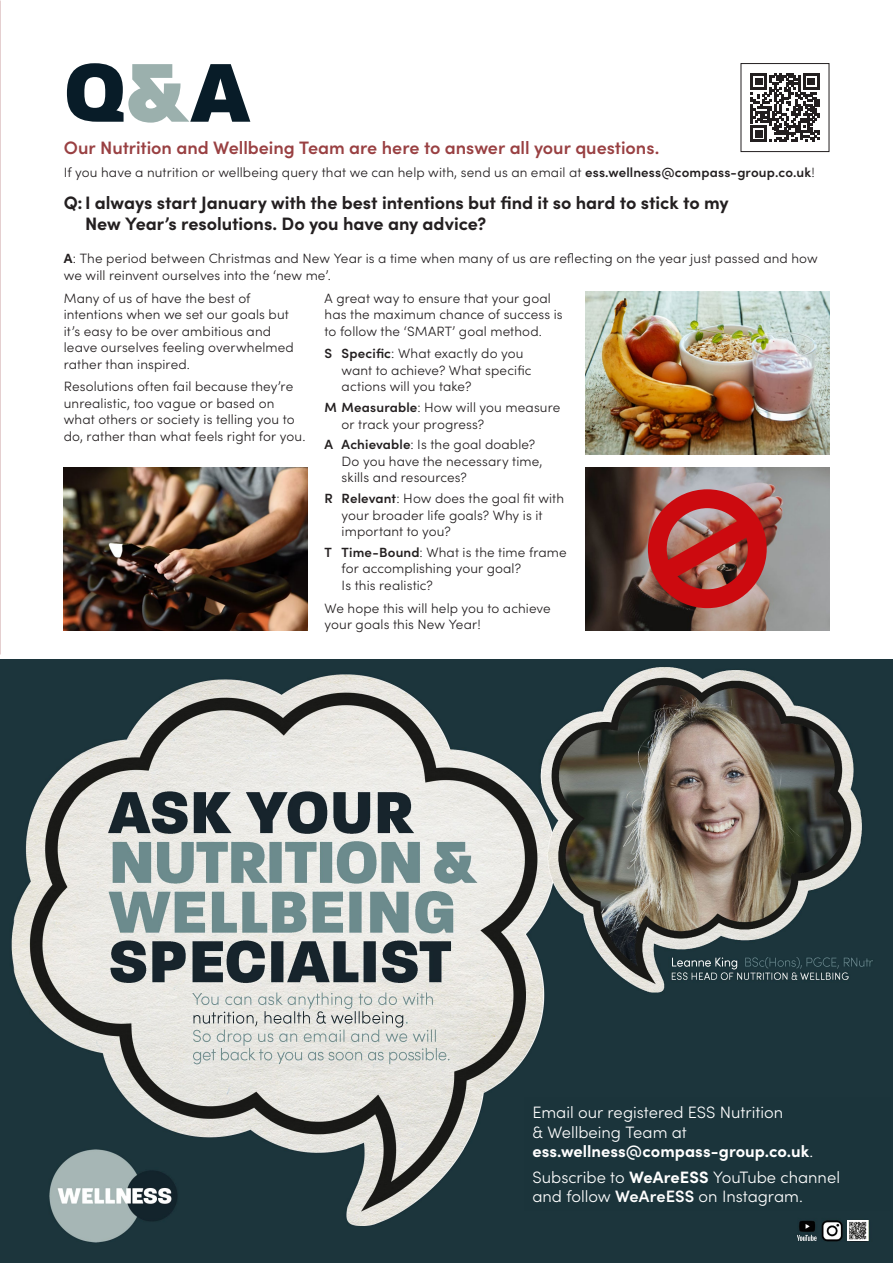
<style>
.page{position:relative;width:893px;height:1263px;background:#fff}
.page>*{position:absolute;margin:0;border:0;box-sizing:border-box;transform-origin:0 0}
.t1{font:800 90px "Paralucent";color:#081c28}
.t2{font:700 18px/21px "Sofia Pro";color:#231f20}
.t3{font:600 18px "Sofia Pro";letter-spacing:-.005em;color:#994042}
.t4{font:300 16.5px/19.5px "Sofia Pro";color:#fff}
.t5{font:300 13.5px/16.5px "Sofia Pro";letter-spacing:.01em;color:#231f20}
.s1{color:#9bb0ad}
.s2{font-weight:600;font-size:13.35px}
.s3{font-weight:700;font-size:13.35px}
.s4{font-weight:700}
.s5{font-weight:600}
</style>
<div class="page">
<hr style="left:0;top:0;width:1px;height:655px;background:#994042">
<img style="left:0;top:659px;width:893px;height:604px">
<svg style="left:750px;top:73px;width:69px;height:69px"></svg>
<div style="left:741px;top:63px;width:88px;height:89px;border:1px solid #231f20"></div>
<img style="left:585px;top:467px;width:244px;height:163px">
<img style="left:585px;top:292px;width:244px;height:162px">
<img style="left:64px;top:467px;width:244px;height:163px">
<div style="left:648px;top:489px;width:119px;height:119px;border:19px solid #cc0a0f;border-radius:50%"></div>
<img style="left:640px;top:500px;width:134px;height:98px">
<div style="left:524px;top:1097px;width:367px;height:114px;background:#1b343b"></div>
<img style="left:847px;top:1220px;width:21px;height:20px">
<h1 class="t1" style="left:64px;top:38px;width:187px">Q<span class="s1">&amp;</span>A</h1>
<h2 class="t3" style="left:64px;top:134px;width:597px">Our Nutrition and Wellbeing Team are here to answer all your questions.</h2>
<p class="t5" style="left:64px;top:163px;width:752px">If you have a nutrition or wellbeing query that we can help with, send us an email at <span class="s2">ess.wellness@compass-group.co.uk</span>!</p>
<h2 class="t2" style="left:85px;top:190px;width:645px;text-indent:-21px">Q:I always start January with the best intentions but find it so hard to stick to my<br>New Year’s resolutions. Do you have any advice?</h2>
<p class="t5" style="left:64px;top:249px;width:755px"><span class="s3">A</span>: The period between Christmas and New Year is a time when many of us are reflecting on the year just passed and how we will reinvent ourselves into the ‘new me’.</p>
<p class="t5" style="left:64px;top:289px;width:232px">Many of us of have the best of intentions when we set our goals but it’s easy to be over ambitious and leave ourselves feeling overwhelmed rather than inspired.</p>
<p class="t5" style="left:64px;top:378px;width:243px">Resolutions often fail because they’re unrealistic, too vague or based on what others or society is telling you to do, rather than what feels right for you.</p>
<p class="t5" style="left:325px;top:289px;width:240px">A great way to ensure that your goal has the maximum chance of success is to follow the ‘SMART’ goal method.</p>
<p class="t5" style="left:342px;top:345px;width:191px;text-indent:-17px"><span class="s2">S Specific</span>: What exactly do you want to achieve? What specific actions will you take?</p>
<p class="t5" style="left:342px;top:398px;width:220px;text-indent:-17px"><span class="s2">M Measurable</span>: How will you measure or track your progress?</p>
<p class="t5" style="left:342px;top:436px;width:202px;text-indent:-17px"><span class="s2">A Achievable</span>: Is the goal doable?<br>Do you have the necessary time, skills and resources?</p>
<p class="t5" style="left:342px;top:489px;width:224px;text-indent:-17px"><span class="s2">R Relevant</span>: How does the goal fit with your broader life goals? Why is it important to you?</p>
<p class="t5" style="left:342px;top:543px;width:227px;text-indent:-17px"><span class="s2">T Time-Bound</span>: What is the time frame for accomplishing your goal?<br>Is this realistic?</p>
<p class="t5" style="left:325px;top:599px;width:228px">We hope this will help you to achieve your goals this New Year!</p>
<p class="t4" style="left:532px;top:1101px;width:282px">Email our registered ESS Nutrition<br>&amp; Wellbeing Team at <span class="s4">ess.wellness@compass-group.co.uk</span>.</p>
<p class="t4" style="left:532px;top:1166px;width:309px">Subscribe to <span class="s4">WeAreESS</span> YouTube channel and follow <span class="s5">WeAreESS</span> on Instagram.</p>
</div>
